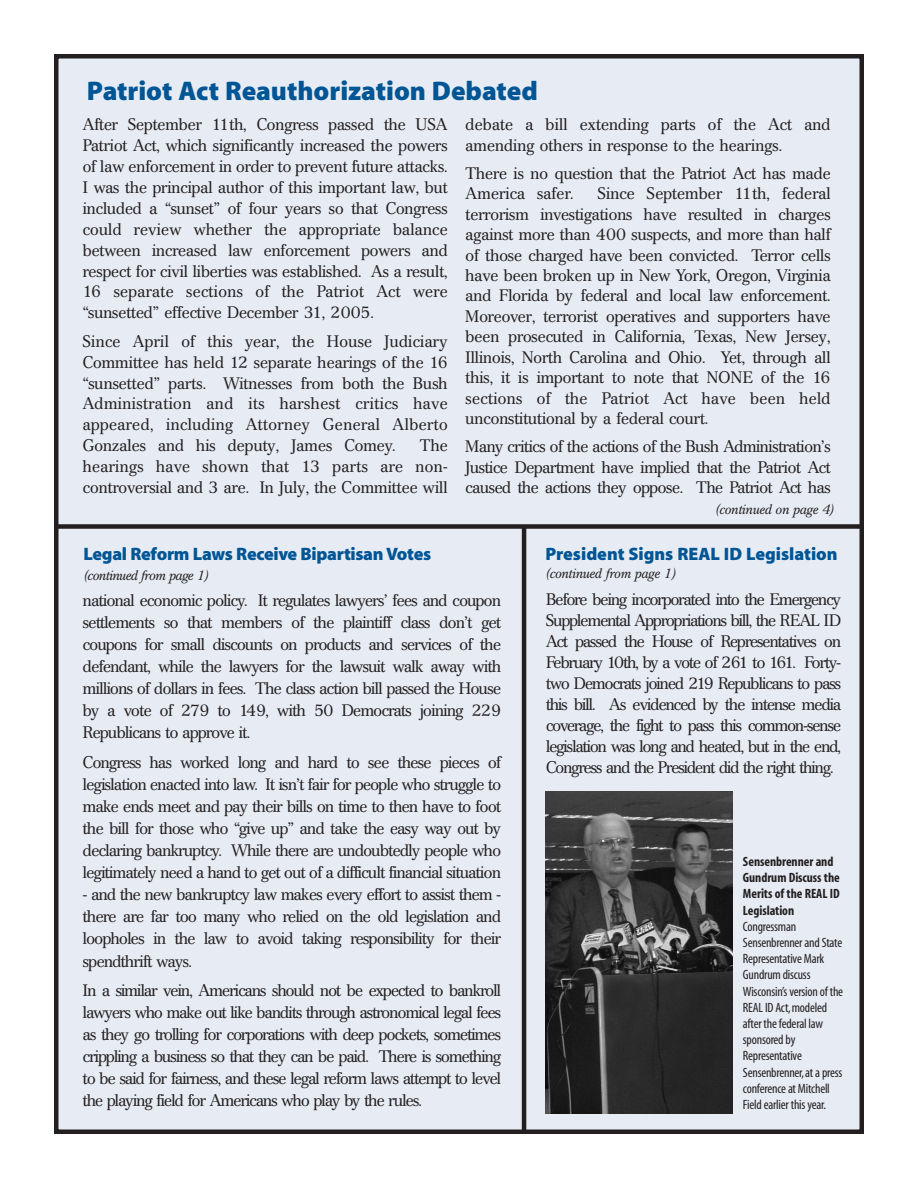
<style>
.page{position:relative;width:918px;height:1188px;background:#fff}
.page>*{position:absolute;margin:0;border:0;box-sizing:border-box;transform-origin:0 0}
.t1{font:27px "Myriad MM 830 600";color:#005595}
.t2{font:18px "Myriad MM 830 600";letter-spacing:-.015em;color:#005595}
.t3{font:16.5px/22px "Cremona";letter-spacing:-.015em;color:#231f20;text-align:justify}
.t4{font:16.5px/20.4px "Cremona";letter-spacing:.005em;color:#231f20}
.t5{font:13.5px/16.2px "Myriad MM 400 300";letter-spacing:-.015em;color:#231f20}
.t6{font:13.5px/16.2px "Myriad MM 700 300";letter-spacing:-.005em;color:#231f20}
.t7{font:italic 13.5px "Cremona";color:#231f20}
.t8{font:italic 13.5px "Cremona";letter-spacing:-.02em;color:#231f20}
</style>
<div class="page">
<div style="left:56px;top:56px;width:806px;height:1076px;background:#e7ecf4"></div>
<div style="left:54px;top:54px;width:810px;height:1080px;border:4px solid #231f20"></div>
<hr style="left:522px;top:527px;width:4px;height:605px;background:#231f20">
<div style="left:56px;top:524px;width:806px;height:5px;background:#231f20"></div>
<img style="left:545px;top:791px;width:187px;height:323px">
<h1 class="t1" style="left:87px;top:81px;width:453px">Patriot Act Reauthorization Debated</h1>
<p class="t3" style="left:83px;top:116px;width:366px;line-height:20.9px">After September 11th, Congress passed the USA Patriot Act, which significantly increased the powers of law enforcement in order to prevent future attacks.<br>I was the principal author of this important law, but included a “sunset” of four years so that Congress could review whether the appropriate balance between increased law enforcement powers and respect for civil liberties was established. As a result, 16 separate sections of the Patriot Act were “sunsetted” effective December 31, 2005.</p>
<p class="t3" style="left:83px;top:332px;width:366px;line-height:20.9px">Since April of this year, the House Judiciary Committee has held 12 separate hearings of the 16 “sunsetted” parts. Witnesses from both the Bush Administration and its harshest critics have appeared, including Attorney General Alberto Gonzales and his deputy, James Comey.</p>
<p class="t3" style="left:83px;top:437px;width:366px;line-height:20.9px;text-indent:337px">The hearings have shown that 13 parts are non&shy;controversial and 3 are. In July, the Committee will</p>
<p class="t2" style="left:84px;top:547px;width:349px">Legal Reform Laws Receive Bipartisan Votes</p>
<p class="t8" style="left:84px;top:570px;width:126px">(continued from page 1)</p>
<p class="t4" style="left:466px;top:116px;width:366px">debate a bill extending parts of the Act and amending others in response to the hearings.</p>
<p class="t3" style="left:466px;top:165px;width:366px;line-height:20.4px">There is no question that the Patriot Act has made<br>America safer.</p>
<p class="t3" style="left:466px;top:185px;width:366px;line-height:20.4px;text-indent:132px">Since September 11th, federal terrorism investigations have resulted in charges against more than 400 suspects, and more than half of those charged have been convicted. Terror cells have been broken up in New York, Oregon, Virginia and Florida by federal and local law enforcement.<br>Moreover, terrorist operatives and supporters have been prosecuted in California, Texas, New Jersey, Illinois, North Carolina and Ohio. Yet, through all this, it is important to note that NONE of the 16 sections of the Patriot Act have been held unconstitutional by a federal court.</p>
<p class="t3" style="left:466px;top:438px;width:367px;line-height:20.4px">Many critics of the actions of the Bush Administration’s Justice Department have implied that the Patriot Act caused the actions they oppose. The Patriot Act has</p>
<p class="t7" style="left:715px;top:504px;width:120px">(continued on page 4)</p>
<p class="t2" style="left:545px;top:547px;width:294px">President Signs REAL ID Legislation</p>
<p class="t7" style="left:545px;top:568px;width:132px">(continued from page 1)</p>
<p class="t3" style="left:83px;top:591px;width:420px">national economic policy. It regulates lawyers’ fees and coupon settlements so that members of the plaintiff class don’t get coupons for small discounts on products and services of the defendant, while the lawyers for the lawsuit walk away with millions of dollars in fees. The class action bill passed the House by a vote of 279 to 149, with 50 Democrats joining 229<br>Republicans to approve it.</p>
<p class="t3" style="left:83px;top:753px;width:420px">Congress has worked long and hard to see these pieces of legislation enacted into law. It isn’t fair for people who struggle to make ends meet and pay their bills on time to then have to foot the bill for those who “give up” and take the easy way out by declaring bankruptcy. While there are undoubtedly people who legitimately need a hand to get out of a difficult financial situation</p>
<p class="t3" style="left:83px;top:885px;width:420px">- and the new bankruptcy law makes every effort to assist them - there are far too many who relied on the old legislation and loopholes in the law to avoid taking responsibility for their spendthrift ways.</p>
<p class="t3" style="left:83px;top:981px;width:420px">In a similar vein, Americans should not be expected to bankroll lawyers who make out like bandits through astronomical legal fees as they go trolling for corporations with deep pockets, sometimes crippling a business so that they can be paid. There is something to be said for fairness, and these legal reform laws attempt to level the playing field for Americans who play by the rules.</p>
<p class="t3" style="left:546px;top:591px;width:296px;line-height:21px">Before being incorporated into the Emergency Supplemental Appropriations bill, the REAL ID Act passed the House of Representatives on February 10th, by a vote of 261 to 161. Forty&shy;two Democrats joined 219 Republicans to pass this bill. As evidenced by the intense media coverage, the fight to pass this common-sense legislation was long and heated, but in the end, Congress and the President did the right thing.</p>
<p class="t6" style="left:743px;top:854px;width:98px">Sensenbrenner and<br>Gundrum Discuss the<br>Merits of the REAL ID<br>Legislation</p>
<p class="t5" style="left:743px;top:919px;width:102px">Congressman<br>Sensenbrenner and State<br>Representative Mark<br>Gundrum discuss<br>Wisconsin’s version of the<br>REAL ID Act,modeled after the federal law sponsored by<br>Representative<br>Sensenbrenner,at a press conference at Mitchell<br>Field earlier this year.</p>
</div>
